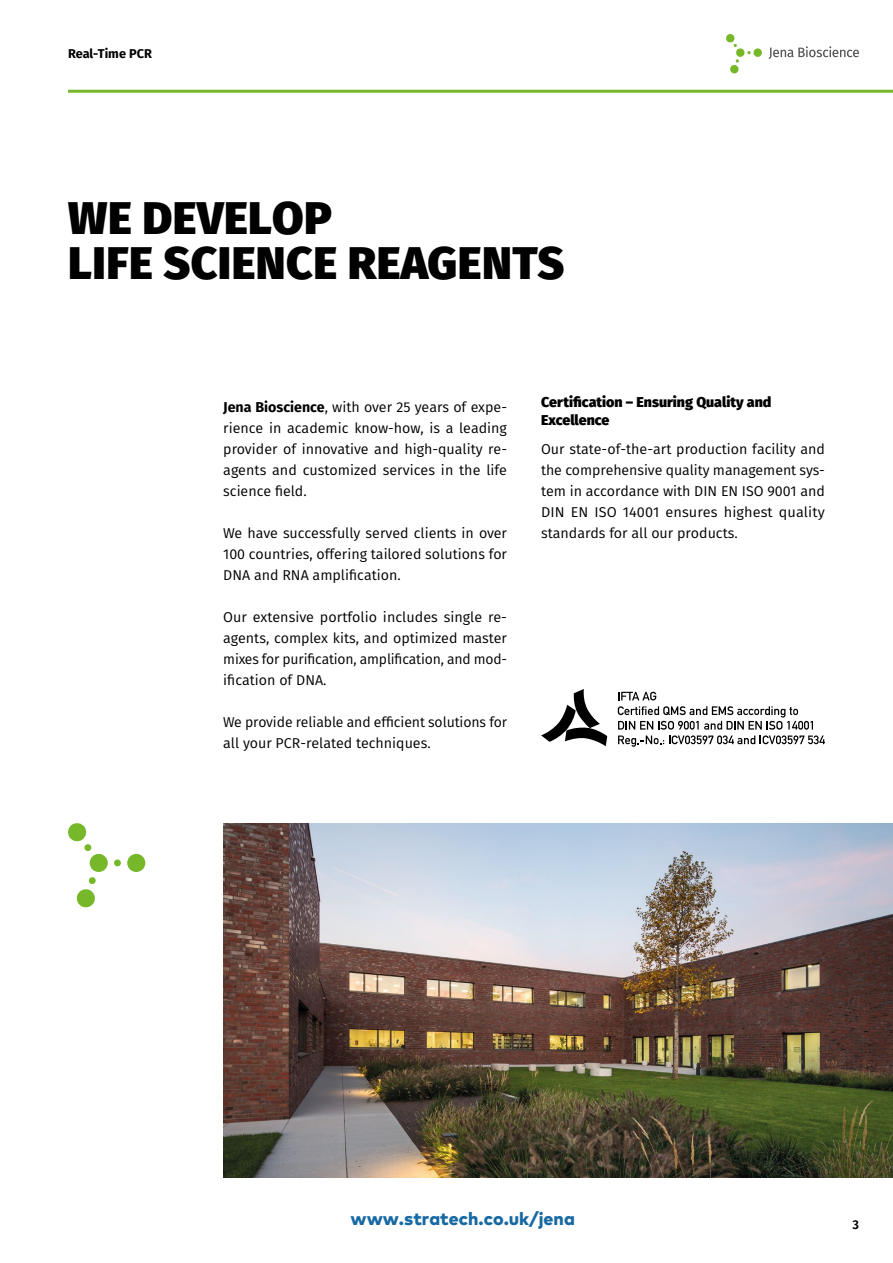
<style>
.page{position:relative;width:893px;height:1263px;background:#fff}
.page>*{position:absolute;margin:0;border:0;box-sizing:border-box;transform-origin:0 0}
.t1{font:800 45.75px/45px "Fira Sans";letter-spacing:.01em;color:#000}
.t2{font:800 18px "Mark OT";color:#1769a3}
.t3{font:14.25px/21px "Fira Sans";color:#000;text-align:justify}
.t4{font:800 14.25px/18px "Fira Sans";color:#000}
.t5{font:700 12.75px "Fira Sans";color:#000}
.t6{font:600 12.75px "Fira Sans";color:#000}
.s1{font-weight:700}
</style>
<div class="page">
<hr style="left:68px;top:90px;width:825px;height:3px;background:#76b82a">
<div style="left:753px;top:48px;width:9px;height:9px;background:#76b82a;border-radius:50%"></div>
<div style="left:736px;top:48px;width:8px;height:9px;background:#76b82a;border-radius:50%"></div>
<svg style="left:747px;top:51px;width:4px;height:3px"></svg>
<svg style="left:726px;top:34px;width:11px;height:13px"></svg>
<svg style="left:730px;top:59px;width:9px;height:15px"></svg>
<svg style="left:769px;top:46px;width:90px;height:13px"></svg>
<div style="left:127px;top:854px;width:18px;height:18px;background:#76b82a;border-radius:50%"></div>
<div style="left:90px;top:854px;width:18px;height:18px;background:#76b82a;border-radius:50%"></div>
<div style="left:114px;top:859px;width:7px;height:7px;background:#76b82a;border-radius:50%"></div>
<svg style="left:68px;top:823px;width:24px;height:28px"></svg>
<svg style="left:76px;top:877px;width:20px;height:31px"></svg>
<img style="left:223px;top:823px;width:670px;height:355px">
<svg style="left:541px;top:689px;width:66px;height:57px"></svg>
<svg style="left:618px;top:691px;width:38px;height:9px"></svg>
<svg style="left:618px;top:706px;width:207px;height:41px"></svg>
<p class="t5" style="left:68px;top:42px;width:85px">Real-Time PCR</p>
<h1 class="t1" style="left:68px;top:191px;width:498px">WE DEVELOP<br>LIFE SCIENCE REAGENTS</h1>
<p class="t3" style="left:223px;top:396px;width:285px"><span class="s1">Jena Bioscience</span>, with over 25 years of expe&shy;rience in academic know-how, is a leading provider of innovative and high-quality re&shy;agents and customized services in the life science field.</p>
<p class="t3" style="left:223px;top:522px;width:285px">We have successfully served clients in over 100 countries, offering tailored solutions for DNA and RNA amplification.</p>
<p class="t3" style="left:223px;top:606px;width:285px">Our extensive portfolio includes single re&shy;agents, complex kits, and optimized master mixes for purification, amplification, and mod&shy;ification of DNA.</p>
<p class="t3" style="left:223px;top:711px;width:285px">We provide reliable and efficient solutions for all your PCR-related techniques.</p>
<p class="t4" style="left:541px;top:392px;width:232px">Certification – Ensuring Quality and<br>Excellence</p>
<p class="t3" style="left:541px;top:438px;width:285px">Our state-of-the-art production facility and the comprehensive quality management sys&shy;tem in accordance with DIN EN ISO 9001 and DIN EN ISO 14001 ensures highest quality standards for all our products.</p>
<p class="t2" style="left:351px;top:1207px;width:226px">www.stratech.co.uk/jena</p>
<p class="t6" style="left:852px;top:1214px;width:8px">3</p>
</div>
